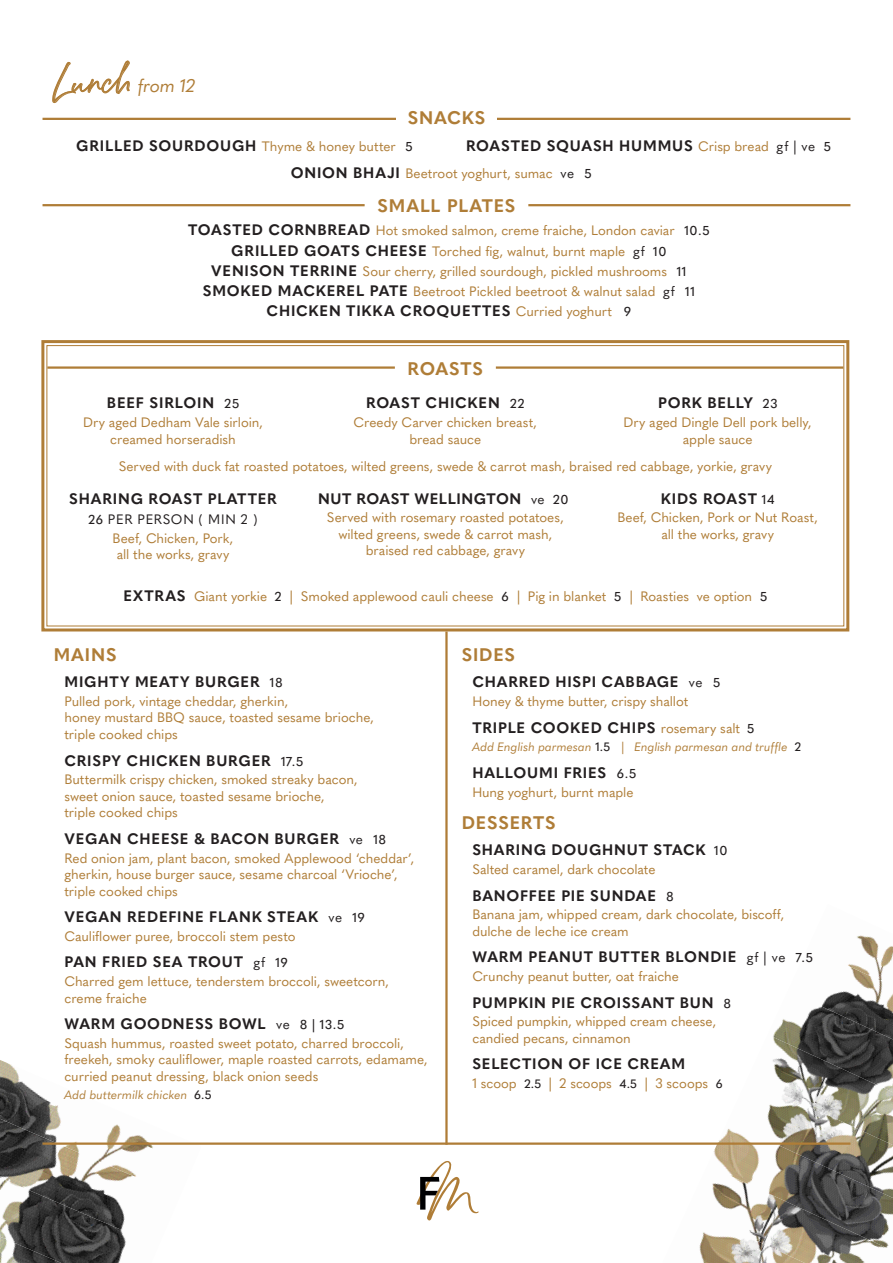
<style>
.page{position:relative;width:893px;height:1263px;background:#fff}
.page>*{position:absolute;margin:0;border:0;box-sizing:border-box;transform-origin:0 0}
.Body_text{font:700 18px "Quasimoda";letter-spacing:.045em;color:#af7d37}
.TITLES{font:italic 18px "Quasimoda";letter-spacing:-.015em;color:#af7d37}
.Right_Paragraphy_return{font:700 18px "Quasimoda";letter-spacing:.045em;color:#af7d37}
.paragraph_return{font:700 18px "Quasimoda";letter-spacing:.05em;color:#af7d37}
.Right_Paragraphy_return-2{font:700 15px "Quasimoda";letter-spacing:.055em;color:#231f20}
.paragraph_return-2{font:700 15px "Quasimoda";letter-spacing:.055em;color:#231f20}
.Body_text-2{font:700 15px "Quasimoda";letter-spacing:.05em;color:#231f20}
.Body_text-3{font:13.5px/16.5px "Quasimoda";letter-spacing:-.005em;color:#af7d37}
.paragraph_return-3{font:13.5px/16.5px "Quasimoda";letter-spacing:-.005em;color:#af7d37;text-align:center}
.Description{font:13.5px/16.5px "Quasimoda";letter-spacing:-.005em;color:#af7d37}
.Body_text-4{font:13.5px "Quasimoda";letter-spacing:.045em;color:#231f20}
.Body_text-5{font:italic 12px "Quasimoda";letter-spacing:-.005em;color:#af7d37}
.s1{font-family:"Belluga Solid";font-style:normal;font-size:30px}
.s2{font-weight:700;font-size:15px;color:#231f20}
.s3{font-weight:500;font-size:12.75px;color:#231f20}
.s4{font-weight:400;font-size:13.5px;color:#af7d37}
.s5{font-weight:400;font-size:13.5px}
.s6{font-weight:500;font-size:12.75px}
.s7{color:#231f20}
.s8{font-weight:500;font-style:normal;color:#231f20}
.s9{font-weight:500;font-size:12px;color:#231f20}
</style>
<div class="page">
<img style="left:0;top:1060px;width:61px;height:59px">
<img style="left:0;top:1119px;width:153px;height:59px">
<img style="left:0;top:1178px;width:127px;height:85px">
<img style="left:0;top:1236px;width:61px;height:9px">
<img style="left:0;top:1245px;width:116px;height:18px">
<img style="left:857px;top:935px;width:36px;height:12px">
<img style="left:848px;top:947px;width:45px;height:44px">
<img style="left:774px;top:991px;width:119px;height:43px">
<img style="left:772px;top:1034px;width:121px;height:44px">
<img style="left:767px;top:1078px;width:126px;height:44px">
<img style="left:713px;top:1122px;width:180px;height:43px">
<img style="left:712px;top:1165px;width:181px;height:98px">
<img style="left:699px;top:1209px;width:106px;height:54px">
<svg style="left:416px;top:1161px;width:63px;height:59px"></svg>
<svg style="left:41px;top:340px;width:809px;height:292px"></svg>
<hr style="left:43px;top:1142px;width:807px;height:3px;background:#af7d37">
<hr style="left:43px;top:118px;width:353px;height:2px;background:#af7d37">
<hr style="left:497px;top:118px;width:353px;height:2px;background:#af7d37">
<hr style="left:43px;top:204px;width:322px;height:2px;background:#af7d37">
<hr style="left:528px;top:204px;width:322px;height:2px;background:#af7d37">
<hr style="left:496px;top:366px;width:347px;height:3px;background:#af7d37">
<hr style="left:47px;top:366px;width:348px;height:3px;background:#af7d37">
<hr style="left:445px;top:631px;width:3px;height:514px;background:#af7d37">
<p class="TITLES" style="left:53px;top:72px;width:144px"><span class="s1">Lunch</span> from 12</p>
<p class="Body_text" style="left:408px;top:104px;width:79px">SNACKS</p>
<p class="Body_text-3" style="left:76px;top:137px;width:338px"><span class="s2">GRILLED SOURDOUGH</span> Thyme &amp; honey butter <span class="s3">5</span></p>
<p class="paragraph_return-2" style="left:466px;top:134px;width:366px">ROASTED SQUASH HUMMUS <span class="s4">Crisp bread</span> <span class="s5">gf | ve</span> <span class="s6">5</span></p>
<p class="Body_text-3" style="left:291px;top:164px;width:302px"><span class="s2">ONION BHAJI</span> Beetroot yoghurt, sumac <span class="s7">ve</span> <span class="s3">5</span></p>
<p class="Body_text" style="left:378px;top:192px;width:139px">SMALL PLATES</p>
<p class="Body_text-3" style="left:188px;top:219px;width:523px;line-height:20.2px;text-align:center"><span class="s2">TOASTED CORNBREAD</span> Hot smoked salmon, creme fraiche, London caviar <span class="s3">10.5<br></span><span class="s2">GRILLED GOATS CHEESE</span> Torched fig, walnut, burnt maple <span class="s7">gf</span> <span class="s3">10<br></span><span class="s2">VENISON TERRINE</span> Sour cherry, grilled sourdough, pickled mushrooms <span class="s3">11<br></span><span class="s2">SMOKED MACKEREL PATE</span> Beetroot Pickled beetroot &amp; walnut salad <span class="s7">gf</span> <span class="s3">11</span></p>
<p class="Body_text-2" style="left:267px;top:299px;width:366px">CHICKEN TIKKA CROQUETTES <span class="s4">Curried yoghurt</span> <span class="s6">9</span></p>
<p class="paragraph_return" style="left:408px;top:355px;width:77px">ROASTS</p>
<p class="paragraph_return-2" style="left:658px;top:391px;width:121px">PORK BELLY <span class="s6">23</span></p>
<p class="paragraph_return-3" style="left:624px;top:413px;width:190px">Dry aged Dingle Dell pork belly, apple sauce</p>
<p class="Body_text-3" style="left:119px;top:457px;width:655px">Served with duck fat roasted potatoes, wilted greens, swede &amp; carrot mash, braised red cabbage, yorkie, gravy</p>
<p class="Body_text-2" style="left:69px;top:487px;width:209px">SHARING ROAST PLATTER</p>
<p class="Body_text-4" style="left:89px;top:509px;width:170px"><span class="s6">26</span> PER PERSON ( MIN 2 )</p>
<p class="Body_text-3" style="left:113px;top:529px;width:122px">Beef, Chicken, Pork, all the works, gravy</p>
<p class="paragraph_return-2" style="left:107px;top:391px;width:134px">BEEF SIRLOIN <span class="s6">25</span></p>
<p class="paragraph_return-3" style="left:83px;top:413px;width:181px">Dry aged Dedham Vale sirloin, creamed horseradish</p>
<p class="paragraph_return-2" style="left:366px;top:391px;width:160px">ROAST CHICKEN <span class="s6">22</span></p>
<p class="paragraph_return-3" style="left:354px;top:413px;width:185px">Creedy Carver chicken breast, bread sauce</p>
<p class="Body_text-2" style="left:318px;top:487px;width:252px">NUT ROAST WELLINGTON <span class="s5">ve</span> <span class="s6">20</span></p>
<p class="Body_text-3" style="left:327px;top:508px;width:238px;text-align:center">Served with rosemary roasted potatoes, wilted greens, swede &amp; carrot mash, braised red cabbage, gravy</p>
<p class="Body_text-2" style="left:661px;top:487px;width:115px">KIDS ROAST <span class="s6">14</span></p>
<p class="Body_text-3" style="left:617px;top:508px;width:202px;text-align:center">Beef, Chicken, Pork or Nut Roast, all the works, gravy</p>
<p class="paragraph_return-3" style="left:124px;top:587px;width:645px"><span class="s2">EXTRAS</span> Giant yorkie <span class="s3">2</span> | Smoked applewood cauli cheese <span class="s3">6</span> | Pig in blanket <span class="s3">5</span> | Roasties ve option <span class="s3">5</span></p>
<p class="Body_text" style="left:54px;top:640px;width:64px">MAINS</p>
<p class="Right_Paragraphy_return-2" style="left:64px;top:670px;width:219px">MIGHTY MEATY BURGER <span class="s6">18</span></p>
<p class="Body_text-3" style="left:64px;top:692px;width:311px">Pulled pork, vintage cheddar, gherkin,<br>honey mustard BBQ sauce, toasted sesame brioche, triple cooked chips</p>
<p class="Right_Paragraphy_return-2" style="left:64px;top:749px;width:240px">CRISPY CHICKEN BURGER <span class="s6">17.5</span></p>
<p class="Body_text-3" style="left:64px;top:770px;width:295px">Buttermilk crispy chicken, smoked streaky bacon, sweet onion sauce, toasted sesame brioche, triple cooked chips</p>
<p class="Right_Paragraphy_return-2" style="left:64px;top:827px;width:323px">VEGAN CHEESE &amp; BACON BURGER <span class="s5">ve</span> <span class="s6">18</span></p>
<p class="Body_text-3" style="left:64px;top:848px;width:351px">Red onion jam, plant bacon, smoked Applewood ‘cheddar’, gherkin, house burger sauce, sesame charcoal ‘Vrioche’, triple cooked chips</p>
<p class="paragraph_return-2" style="left:64px;top:905px;width:302px">VEGAN REDEFINE FLANK STEAK <span class="s5">ve</span> <span class="s6">19</span></p>
<p class="Description" style="left:64px;top:927px;width:233px">Cauliflower puree, broccoli stem pesto</p>
<p class="paragraph_return-2" style="left:64px;top:950px;width:225px">PAN FRIED SEA TROUT <span class="s5">gf</span> <span class="s6">19</span></p>
<p class="Description" style="left:64px;top:972px;width:326px">Charred gem lettuce, tenderstem broccoli, sweetcorn, creme fraiche</p>
<p class="Right_Paragraphy_return-2" style="left:64px;top:1012px;width:281px">WARM GOODNESS BOWL <span class="s5">ve</span> <span class="s6">8 | 13.5</span></p>
<p class="Body_text-3" style="left:64px;top:1034px;width:365px">Squash hummus, roasted sweet potato, charred broccoli, freekeh, smoky cauliflower, maple roasted carrots, edamame, curried peanut dressing, black onion seeds</p>
<p class="Body_text-5" style="left:64px;top:1086px;width:149px">Add buttermilk chicken <span class="s8">6.5</span></p>
<p class="Body_text" style="left:462px;top:640px;width:55px">SIDES</p>
<p class="Right_Paragraphy_return-2" style="left:472px;top:670px;width:249px">CHARRED HISPI CABBAGE <span class="s5">ve</span> <span class="s6">5</span></p>
<p class="Body_text-3" style="left:472px;top:692px;width:217px">Honey &amp; thyme butter, crispy shallot</p>
<p class="Right_Paragraphy_return-2" style="left:472px;top:716px;width:283px">TRIPLE COOKED CHIPS <span class="s4">rosemary salt</span> <span class="s6">5</span></p>
<p class="Body_text-5" style="left:472px;top:738px;width:330px">Add English parmesan <span class="s8">1.5</span> | English parmesan and truffle <span class="s8">2</span></p>
<p class="Right_Paragraphy_return-2" style="left:472px;top:761px;width:165px">HALLOUMI FRIES <span class="s6">6.5</span></p>
<p class="Body_text-3" style="left:472px;top:782px;width:163px">Hung yoghurt, burnt maple</p>
<p class="Right_Paragraphy_return" style="left:462px;top:808px;width:95px">DESSERTS</p>
<p class="Right_Paragraphy_return-2" style="left:472px;top:838px;width:257px">SHARING DOUGHNUT STACK <span class="s6">10</span></p>
<p class="Body_text-3" style="left:472px;top:860px;width:185px">Salted caramel, dark chocolate</p>
<p class="Right_Paragraphy_return-2" style="left:472px;top:884px;width:203px">BANOFFEE PIE SUNDAE <span class="s6">8</span></p>
<p class="Body_text-3" style="left:472px;top:905px;width:313px">Banana jam, whipped cream, dark chocolate, biscoff, dulche de leche ice cream</p>
<p class="Right_Paragraphy_return-2" style="left:472px;top:945px;width:342px">WARM PEANUT BUTTER BLONDIE <span class="s5">gf | ve</span> <span class="s6">7.5</span></p>
<p class="Body_text-3" style="left:472px;top:967px;width:208px">Crunchy peanut butter, oat fraiche</p>
<p class="Right_Paragraphy_return-2" style="left:472px;top:991px;width:260px">PUMPKIN PIE CROISSANT BUN <span class="s6">8</span></p>
<p class="Body_text-3" style="left:472px;top:1012px;width:245px">Spiced pumpkin, whipped cream cheese, candied pecans, cinnamon</p>
<p class="Right_Paragraphy_return-2" style="left:472px;top:1052px;width:214px">SELECTION OF ICE CREAM</p>
<p class="Body_text-3" style="left:472px;top:1074px;width:252px">1 scoop <span class="s9">2.5</span> | 2 scoops <span class="s9">4.5</span> | 3 scoops <span class="s9">6</span></p>
</div>
